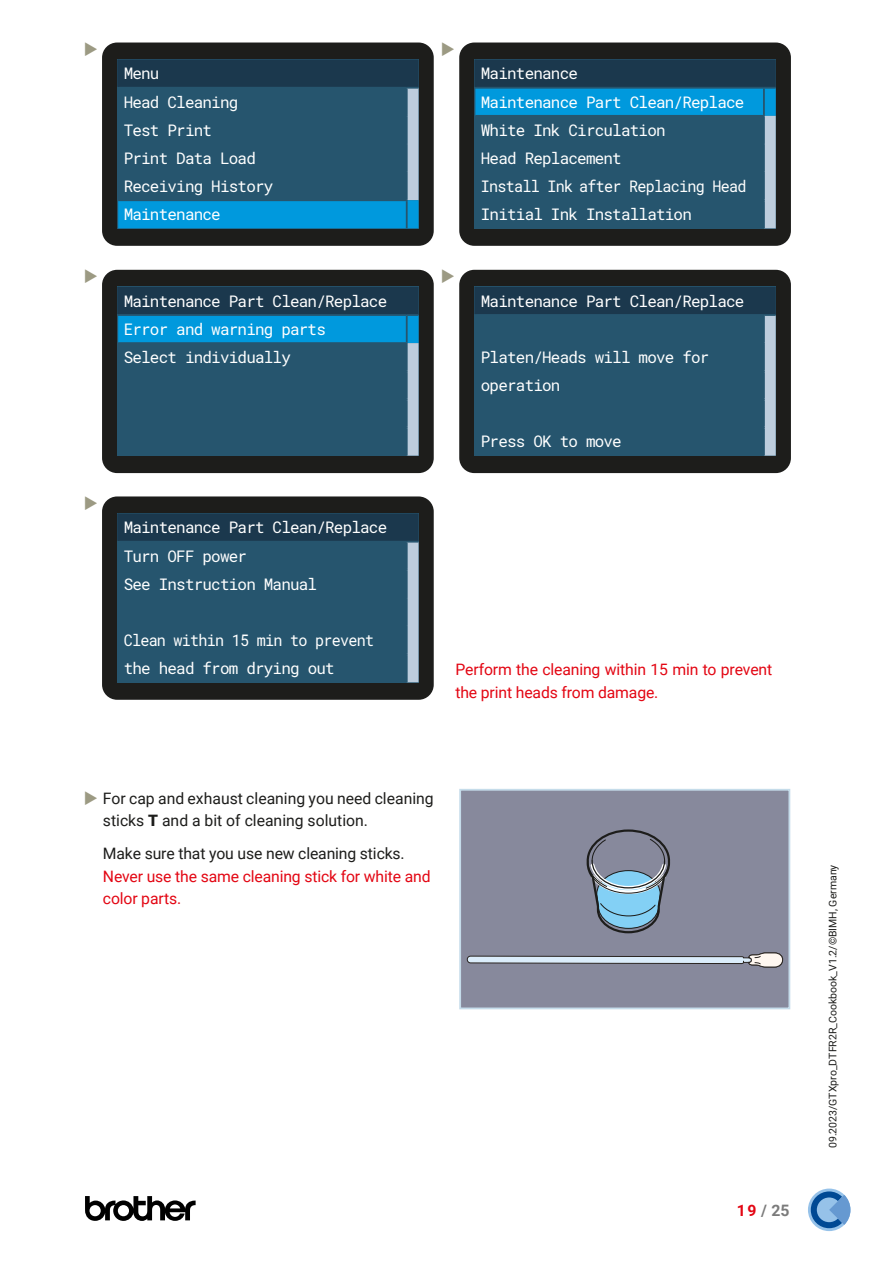
<style>
.page{position:relative;width:893px;height:1263px;background:#fff}
.page>*{position:absolute;margin:0;border:0;box-sizing:border-box;transform-origin:0 0}
.t1{font:15.9px/28px "Roboto Mono";letter-spacing:-.05em;color:#fff}
.t2{font:15.9px/28.2px "Roboto Mono";letter-spacing:-.05em;color:#fff;scale:.95 1}
.t3{font:15.75px/22.5px "Roboto";letter-spacing:-.01em;color:#e30613}
.t4{font:15.75px/22.5px "Roboto";color:#1d1d1b}
.t5{font:700 15.75px "Roboto";color:#7b7b7b}
.t6{font:10.5px "Roboto";color:#1d1d1b}
.s1{color:#9c9a83}
.s2{font-weight:900}
.s3{color:#e30613}
</style>
<div class="page">
<svg style="left:85px;top:1196px;width:111px;height:25px"></svg>
<svg style="left:808px;top:1188px;width:42px;height:43px"></svg>
<div style="left:102px;top:270px;width:332px;height:203px;background:#1d1d1b;border-radius:15px"></div>
<hr style="left:117px;top:314px;width:290px;height:2px;background:#26556e">
<svg style="left:118px;top:287px;width:300px;height:169px;background:#225e7c"></svg>
<hr style="left:117px;top:287px;width:2px;height:27px;background:#1b384d">
<div style="left:459px;top:270px;width:332px;height:203px;background:#1d1d1b;border-radius:15px"></div>
<hr style="left:474px;top:314px;width:290px;height:2px;background:#26556e">
<svg style="left:475px;top:287px;width:301px;height:169px;background:#28536c"></svg>
<hr style="left:474px;top:287px;width:2px;height:27px;background:#1b384d">
<div style="left:102px;top:43px;width:332px;height:203px;background:#1d1d1b;border-radius:15px"></div>
<hr style="left:117px;top:87px;width:290px;height:2px;background:#26556e">
<svg style="left:118px;top:60px;width:300px;height:168px;background:#225e7d"></svg>
<hr style="left:117px;top:60px;width:2px;height:27px;background:#1b384d">
<div style="left:459px;top:43px;width:332px;height:203px;background:#1d1d1b;border-radius:15px"></div>
<hr style="left:474px;top:87px;width:290px;height:2px;background:#26556e">
<svg style="left:475px;top:60px;width:301px;height:168px;background:#215d7c"></svg>
<hr style="left:474px;top:60px;width:2px;height:27px;background:#1b384d">
<div style="left:102px;top:496px;width:332px;height:204px;background:#1d1d1b;border-radius:15px"></div>
<hr style="left:117px;top:541px;width:290px;height:2px;background:#26556e">
<svg style="left:118px;top:513px;width:300px;height:169px;background:#29546c"></svg>
<hr style="left:117px;top:513px;width:2px;height:28px;background:#1b384d">
<div style="left:459px;top:789px;width:331px;height:220px;background:#87899c;border:2px solid #c5dcea"></div>
<svg style="left:586px;top:829px;width:84px;height:105px"></svg>
<svg style="left:466px;top:952px;width:318px;height:16px"></svg>
<p class="t1" style="left:124px;top:59px;width:151px">Menu<br>Head Cleaning<br>Test Print<br>Print Data Load<br>Receiving History<br>Maintenance</p>
<p class="t1" style="left:481px;top:59px;width:267px">Maintenance<br>Maintenance Part Clean/Replace<br>White Ink Circulation<br>Head Replacement<br>Install Ink after Replacing Head<br>Initial Ink Installation</p>
<p class="t1" style="left:124px;top:286px;width:265px">Maintenance Part Clean/Replace<br>Error and warning parts<br>Select individually</p>
<p class="t1" style="left:481px;top:286px;width:265px">Maintenance Part Clean/Replace</p>
<p class="t1" style="left:481px;top:343px;width:230px">Platen/Heads will move for operation</p>
<p class="t1" style="left:124px;top:513px;width:265px">Maintenance Part Clean/Replace<br>Turn OFF power<br>See Instruction Manual</p>
<p class="t2" style="left:124px;top:626px;width:265px">Clean within 15 min to prevent the head from drying out</p>
<p class="t1" style="left:481px;top:427px;width:142px">Press OK to move</p>
<p class="t3" style="left:455px;top:658px;width:318px">Perform the cleaning within 15 min to prevent the print heads from damage.</p>
<p class="t4" style="left:103px;top:786px;width:332px;text-indent:-19px"><span class="s1">◆</span> For cap and exhaust cleaning you need cleaning sticks <span class="s2">T</span> and a bit of cleaning solution.</p>
<p class="t4" style="left:103px;top:842px;width:303px">Make sure that you use new cleaning sticks.</p>
<p class="t3" style="left:103px;top:864px;width:329px">Never use the same cleaning stick for white and color parts.</p>
<p class="t5" style="left:737px;top:1199px;width:54px"><span class="s3">19</span> / 25</p>
<p class="t6" style="left:825px;top:1148px;width:285px;rotate:-90deg">09.2023/GTXpro_DTFR2R_Cookbook_V1.2/©BIMH, Germany</p>
</div>
